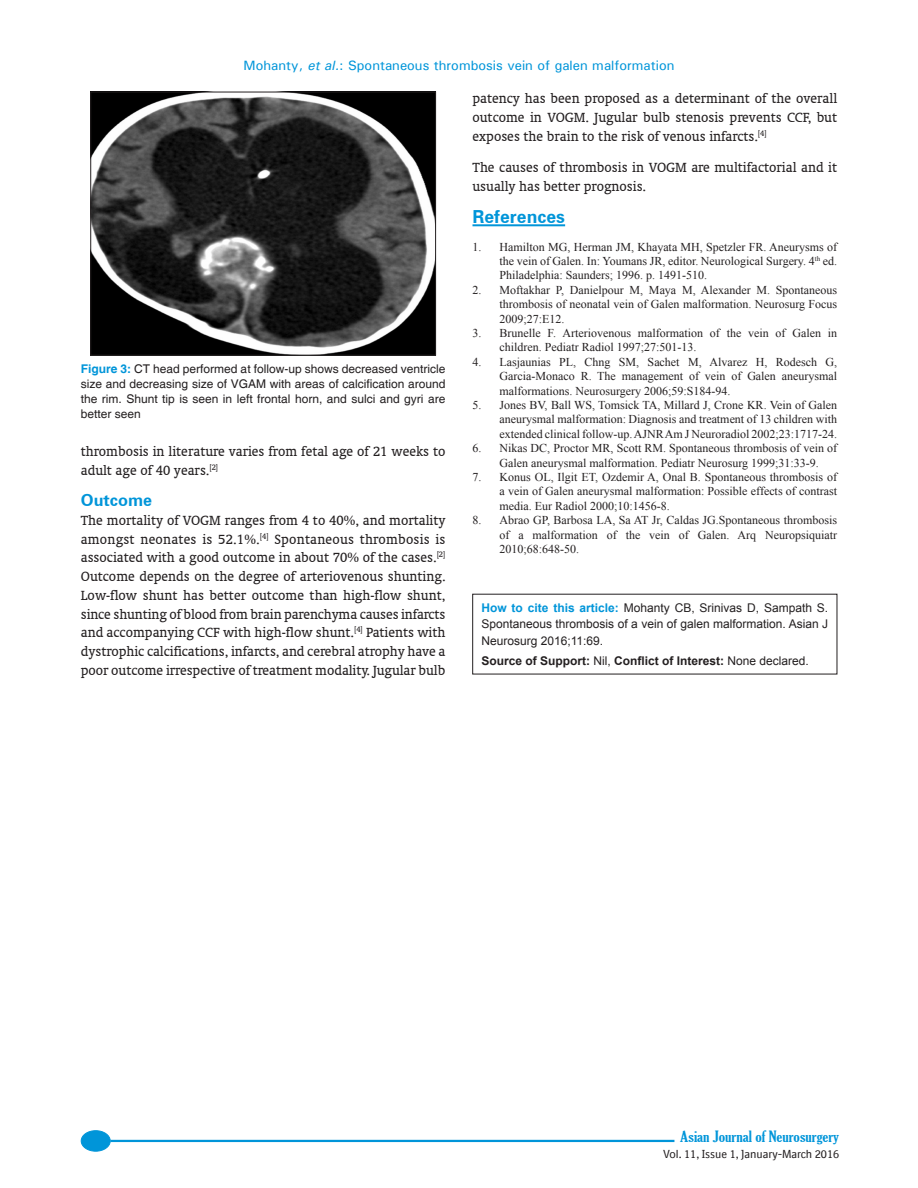
<style>
.page{position:relative;width:918px;height:1188px;background:#fff}
.page>*{position:absolute;margin:0;border:0;box-sizing:border-box;transform-origin:0 0}
.t1{font:700 18px "Zurich BT";color:#0095d9}
.t2{font:700 16.5px "Zurich BT";color:#0095d9}
.TX{font:15px/18.8px "Oranda BT";color:#231f20}
.t3{font:extra-condensed 15px "Gloucester";color:#0095d9;scale:1.25 1}
.t4{font:500 13.5px "Univers";color:#0095d9}
.REF{font:12px/14.4px "Times New Roman";color:#231f20;text-align:justify}
.FGC{font:12px/15px "Helvetica";color:#231f20;text-align:justify}
.HTC{font:12px/16.5px "Arial";color:#231f20;text-align:justify}
.HTC-2{font:700 12px "Arial";color:#231f20}
.t5{font:11.25px "BI Sans";letter-spacing:-.005em;color:#231f20}
.s1{font-style:italic}
.s2{font-weight:700;color:#0095d9}
.s3{font-weight:400}
</style>
<div class="page">
<hr style="left:110px;top:1140px;width:564px;height:2px;background:#0095d9">
<div style="left:81px;top:1131px;width:29px;height:20px;background:#0095d9;border-radius:50%"></div>
<div style="left:81px;top:1130px;width:30px;height:22px;border:1px solid #0095d9;border-radius:50%"></div>
<hr style="left:472px;top:224px;width:93px;height:2px;background:#0095d9">
<img style="left:93px;top:94px;width:341px;height:259px">
<div style="left:91px;top:92px;width:345px;height:263px;border:1px solid #231f20"></div>
<p class="t4" style="left:244px;top:57px;width:432px">Mohanty, <span class="s1">etal.</span>: Spontaneous thrombosis vein of galen malformation</p>
<p class="FGC" style="left:81px;top:362px;width:366px"><span class="s2">Figure 3:</span> CT head performed at follow-up shows decreased ventricle size and decreasing size of VGAM with areas of calcification around the rim. Shunt tip is seen in left frontal horn, and sulci and gyri are better seen</p>
<p class="TX" style="left:81px;top:442px;width:366px">thrombosis in literature varies from fetal age of 21 weeks to adult age of 40 years.<sup>[2]</sup></p>
<h2 class="t2" style="left:81px;top:490px;width:73px">Outcome</h2>
<p class="TX" style="left:81px;top:511px;width:366px;text-align:justify">The mortality of VOGM ranges from 4 to 40%, and mortality amongst neonates is 52.1%.<sup>[4]</sup> Spontaneous thrombosis is associated with a good outcome in about 70% of the cases.<sup>[2] </sup>Outcome depends on the degree of arteriovenous shunting.<br>Low‑flow shunt has better outcome than high‑flow shunt, since shunting of blood from brain parenchyma causes infarcts and accompanying CCF with high‑flow shunt.<sup>[4]</sup> Patients with dystrophic calcifications, infarcts, and cerebral atrophy have a poor outcome irrespective of treatment modality. Jugular bulb</p>
<p class="TX" style="left:472px;top:89px;width:366px;text-align:justify">patency has been proposed as a determinant of the overall outcome in VOGM. Jugular bulb stenosis prevents CCF, but exposes the brain to the risk of venous infarcts.<sup>[4]</sup></p>
<p class="TX" style="left:472px;top:158px;width:366px">The causes of thrombosis in VOGM are multifactorial and it usually has better prognosis.</p>
<h1 class="t1" style="left:472px;top:206px;width:94px">References</h1>
<p class="REF" style="left:500px;top:239px;width:339px;text-indent:-27px">1. Hamilton MG, Herman JM, Khayata MH, Spetzler FR. Aneurysms of the vein of Galen. In: Youmans JR, editor. Neurological Surgery. 4<sup>th</sup> ed.<br>Philadelphia: Saunders; 1996. p. 1491‑510.</p>
<p class="REF" style="left:500px;top:282px;width:339px;text-indent:-27px">2. Moftakhar P, Danielpour M, Maya M, Alexander M. Spontaneous thrombosis of neonatal vein of Galen malformation. Neurosurg Focus 2009;27:E12.</p>
<p class="REF" style="left:500px;top:325px;width:339px;text-indent:-27px">3. Brunelle F. Arteriovenous malformation of the vein of Galen in children. Pediatr Radiol 1997;27:501‑13.</p>
<p class="REF" style="left:500px;top:354px;width:339px;text-indent:-27px">4. Lasjaunias PL, Chng SM, Sachet M, Alvarez H, Rodesch G, Garcia‑Monaco R. The management of vein of Galen aneurysmal malformations. Neurosurgery 2006;59:S184‑94.</p>
<p class="REF" style="left:500px;top:397px;width:339px;text-indent:-27px">5. Jones BV, Ball WS, Tomsick TA, Millard J, Crone KR. Vein of Galen aneurysmal malformation: Diagnosis and treatment of 13 children with extended clinical follow‑up. AJNR Am J Neuroradiol 2002;23:1717‑24.</p>
<p class="REF" style="left:500px;top:441px;width:339px;text-indent:-27px">6. Nikas DC, Proctor MR, Scott RM. Spontaneous thrombosis of vein of<br>Galen aneurysmal malformation. Pediatr Neurosurg 1999;31:33‑9.</p>
<p class="REF" style="left:500px;top:469px;width:339px;text-indent:-27px">7. Konus OL, Ilgit ET, Ozdemir A, Onal B. Spontaneous thrombosis of a vein of Galen aneurysmal malformation: Possible effects of contrast media. Eur Radiol 2000;10:1456‑8.</p>
<p class="REF" style="left:500px;top:513px;width:339px;text-indent:-27px">8. Abrao GP, Barbosa LA, Sa AT Jr, Caldas JG.Spontaneous thrombosis of a malformation of the vein of Galen. Arq Neuropsiquiatr 2010;68:648‑50.</p>
<p class="HTC" style="left:481px;top:599px;width:348px"><span class="s2">How to cite this article:</span> Mohanty CB, Srinivas D, Sampath S.<br>Spontaneous thrombosis of a vein of galen malformation. Asian J Neurosurg 2016;11:69.</p>
<p class="HTC-2" style="left:481px;top:653px;width:329px">Source of Support: <span class="s3">Nil,</span> Conflict of Interest: <span class="s3">None declared.</span></p>
<p class="t3" style="left:680px;top:1128px;width:129px">Asian Journal of Neurosurgery</p>
<p class="t5" style="left:664px;top:1148px;width:177px">Vol. 11, Issue 1, January‑March 2016</p>
</div>
